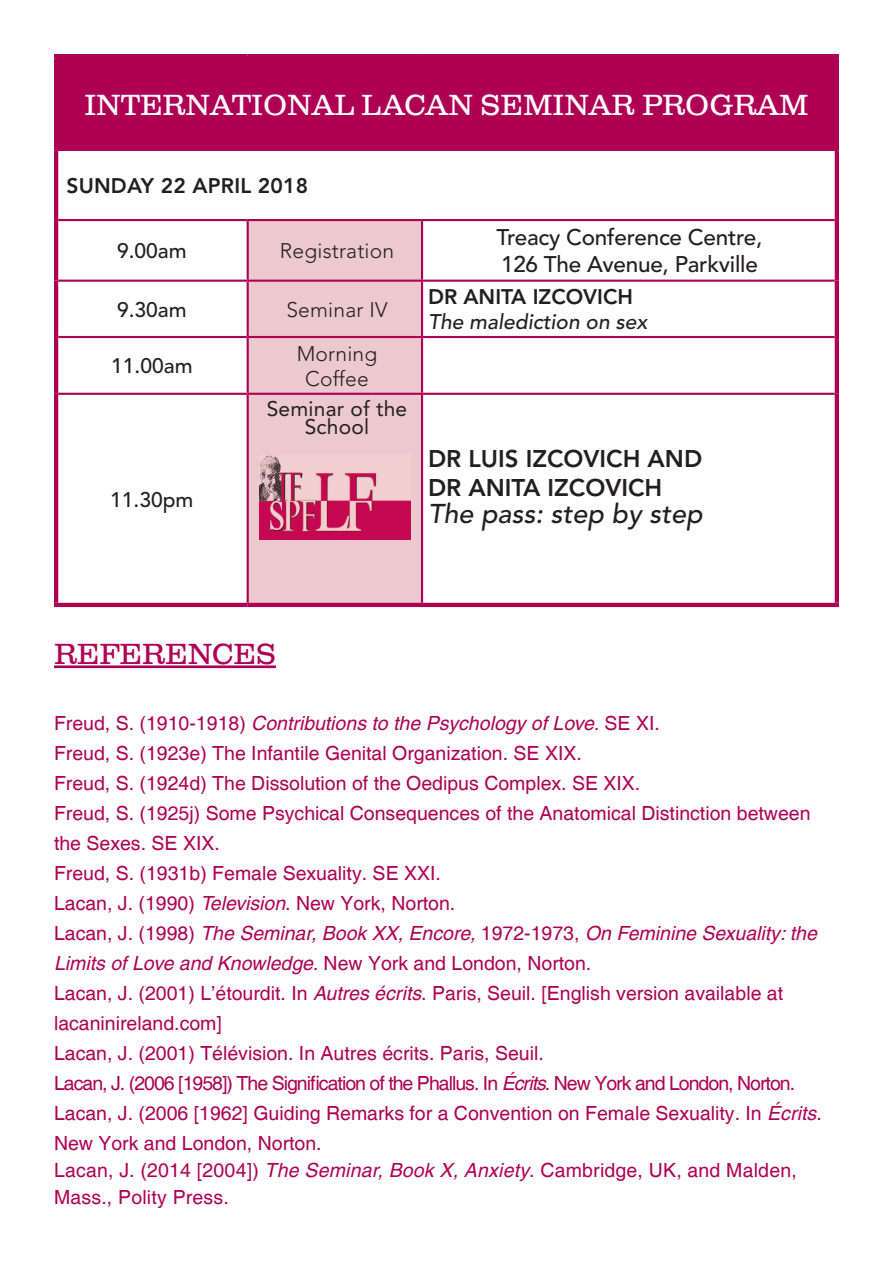
<style>
.page{position:relative;width:893px;height:1263px;background:#fff}
.page>*{position:absolute;margin:0;border:0;box-sizing:border-box;transform-origin:0 0}
.t1{font:30px "Clarendon T Ligh";color:#fff}
.t2{font:30px "Clarendon T Ligh";color:#af0154}
.t3{font:italic 500 27px "Avenir";color:#231f20}
.t4{font:800 24px/28.8px "Avenir";color:#231f20}
.t5{font:500 22.5px/27px "Avenir";letter-spacing:-.01em;color:#231f20}
.t6{font:300 21px/25.2px "Avenir";letter-spacing:.01em;color:#231f20;text-align:center}
.t7{font:800 21px "Avenir";color:#231f20}
.t8{font:500 21px "Avenir";color:#231f20}
.t9{font:italic 500 21px "Avenir";color:#231f20}
.t10{font:21px/18px "Avenir";letter-spacing:.01em;color:#231f20;text-align:center}
.t11{font:19.5px/30px "Helvetica";color:#af0154}
.s1{font-style:italic}
</style>
<div class="page">
<div style="left:56px;top:56px;width:781px;height:94px;background:#af0154"></div>
<div style="left:249px;top:221px;width:172px;height:382px;background:#ecc8cf"></div>
<hr style="left:58px;top:149px;width:190px;height:2px;background:#af0154">
<hr style="left:248px;top:149px;width:174px;height:2px;background:#af0154">
<hr style="left:422px;top:149px;width:413px;height:2px;background:#af0154">
<hr style="left:54px;top:150px;width:4px;height:70px;background:#af0154">
<hr style="left:835px;top:150px;width:4px;height:70px;background:#af0154">
<hr style="left:54px;top:281px;width:4px;height:56px;background:#af0154">
<hr style="left:835px;top:281px;width:4px;height:56px;background:#af0154">
<hr style="left:58px;top:336px;width:190px;height:2px;background:#af0154">
<hr style="left:248px;top:336px;width:174px;height:2px;background:#af0154">
<hr style="left:422px;top:336px;width:413px;height:2px;background:#af0154">
<hr style="left:58px;top:393px;width:190px;height:2px;background:#af0154">
<hr style="left:248px;top:393px;width:174px;height:2px;background:#af0154">
<hr style="left:422px;top:393px;width:413px;height:2px;background:#af0154">
<hr style="left:54px;top:603px;width:194px;height:4px;background:#af0154">
<hr style="left:248px;top:603px;width:174px;height:4px;background:#af0154">
<hr style="left:422px;top:603px;width:417px;height:4px;background:#af0154">
<hr style="left:54px;top:337px;width:4px;height:57px;background:#af0154">
<hr style="left:247px;top:338px;width:2px;height:55px;background:#af0154">
<hr style="left:247px;top:282px;width:2px;height:54px;background:#af0154">
<hr style="left:421px;top:282px;width:2px;height:54px;background:#af0154">
<hr style="left:421px;top:338px;width:2px;height:55px;background:#af0154">
<hr style="left:835px;top:337px;width:4px;height:57px;background:#af0154">
<hr style="left:835px;top:394px;width:4px;height:209px;background:#af0154">
<hr style="left:421px;top:395px;width:2px;height:208px;background:#af0154">
<hr style="left:54px;top:394px;width:4px;height:209px;background:#af0154">
<hr style="left:247px;top:395px;width:2px;height:208px;background:#af0154">
<hr style="left:54px;top:54px;width:194px;height:4px;background:#af0154">
<hr style="left:248px;top:54px;width:174px;height:4px;background:#af0154">
<hr style="left:422px;top:54px;width:417px;height:4px;background:#af0154">
<hr style="left:54px;top:58px;width:4px;height:92px;background:#af0154">
<hr style="left:835px;top:58px;width:4px;height:92px;background:#af0154">
<hr style="left:58px;top:219px;width:190px;height:2px;background:#af0154">
<hr style="left:248px;top:219px;width:174px;height:2px;background:#af0154">
<hr style="left:247px;top:221px;width:2px;height:59px;background:#af0154">
<hr style="left:422px;top:219px;width:413px;height:2px;background:#af0154">
<hr style="left:421px;top:221px;width:2px;height:59px;background:#af0154">
<hr style="left:58px;top:280px;width:190px;height:2px;background:#af0154">
<hr style="left:248px;top:280px;width:174px;height:2px;background:#af0154">
<hr style="left:422px;top:280px;width:413px;height:2px;background:#af0154">
<hr style="left:54px;top:220px;width:4px;height:61px;background:#af0154">
<hr style="left:835px;top:220px;width:4px;height:61px;background:#af0154">
<img style="left:259px;top:455px;width:151px;height:85px">
<hr style="left:54px;top:665px;width:222px;height:3px;background:#af0154">
<h1 class="t1" style="left:84px;top:87px;width:725px">INTERNATIONAL LACAN SEMINAR PROGRAM</h1>
<p class="t7" style="left:66px;top:173px;width:243px">SUNDAY 22 APRIL 2018</p>
<p class="t8" style="left:117px;top:239px;width:71px">9.00am</p>
<p class="t6" style="left:280px;top:238px;width:116px">Registration</p>
<p class="t8" style="left:117px;top:297px;width:71px">9.30am</p>
<p class="t6" style="left:286px;top:297px;width:103px">Seminar IV</p>
<p class="t8" style="left:111px;top:354px;width:83px">11.00am</p>
<p class="t8" style="left:110px;top:488px;width:85px">11.30pm</p>
<p class="t6" style="left:297px;top:341px;width:82px">Morning<br>Coffee</p>
<p class="t10" style="left:267px;top:400px;width:142px">Seminar of the<br>School</p>
<p class="t5" style="left:496px;top:225px;width:268px">Treacy Conference Centre,<br>126 The Avenue, Parkville</p>
<p class="t7" style="left:428px;top:284px;width:206px">DR ANITA IZCOVICH</p>
<p class="t9" style="left:428px;top:310px;width:221px">The malediction on sex</p>
<p class="t4" style="left:428px;top:444px;width:276px">DR LUIS IZCOVICH AND<br>DR ANITA IZCOVICH</p>
<h2 class="t3" style="left:428px;top:498px;width:276px">The pass: step by step</h2>
<h1 class="t2" style="left:54px;top:637px;width:224px">REFERENCES</h1>
<p class="t11" style="left:54px;top:709px;width:769px">Freud, S. (1910-1918) <span class="s1">Contributions to the Psychology of Love.</span> SE XI.<br>Freud, S. (1923e) The Infantile Genital Organization. SE XIX.<br>Freud, S. (1924d) The Dissolution of the Oedipus Complex. SE XIX.<br>Freud, S. (1925j) Some Psychical Consequences of the Anatomical Distinction between the Sexes. SE XIX.<br>Freud, S. (1931b) Female Sexuality. SE XXI.<br>Lacan, J. (1990) <span class="s1">Television</span>. New York, Norton.<br>Lacan, J. (1998) <span class="s1">The Seminar, Book XX, Encore,</span> 1972-1973, <span class="s1">On Feminine Sexuality: the Limits of Love and Knowledge.</span> New York and London, Norton.<br>Lacan, J. (2001) L’étourdit. In <span class="s1">Autres écrits</span>. Paris, Seuil. [English version available at lacaninireland.com]<br>Lacan, J. (2001) Télévision. In Autres écrits. Paris, Seuil.<br>Lacan, J. (2006 [1958]) The Signification of the Phallus. In <span class="s1">Écrits</span>. New York and London, Norton.<br>Lacan, J. (2006 [1962] Guiding Remarks for a Convention on Female Sexuality. In <span class="s1">Écrits</span>.<br>New York and London, Norton.</p>
<p class="t11" style="left:54px;top:1157px;width:744px;line-height:27px">Lacan, J. (2014 [2004]) <span class="s1">The Seminar, Book X, Anxiety</span>. Cambridge, UK, and Malden,<br>Mass., Polity Press.</p>
</div>
